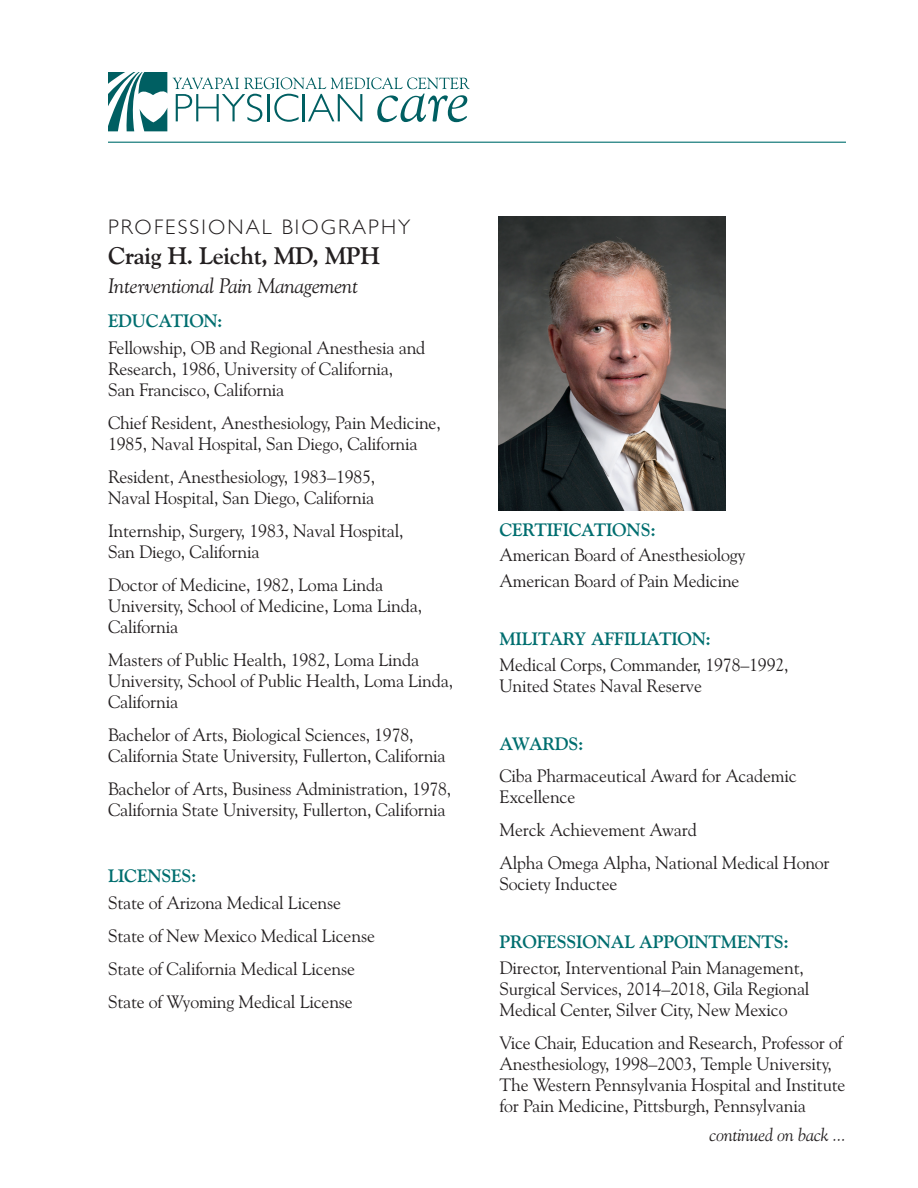
<style>
.page{position:relative;width:918px;height:1188px;background:#fff}
.page>*{position:absolute;margin:0;border:0;box-sizing:border-box;transform-origin:0 0}
.t1{font:700 24px "Goudy Old Style BT";letter-spacing:-.01em;color:#231f20}
.t2{font:italic 21px "Goudy Old Style BT";letter-spacing:-.01em;color:#231f20}
.t3{font:300 21px "Gill Sans";letter-spacing:.1em;color:#231f20}
.t4{font:18px/21px "Goudy Old Style BT";letter-spacing:-.01em;color:#231f20}
.t5{font:700 18px "Goudy Old Style BT";letter-spacing:-.01em;color:#006e6f}
.t6{font:italic 18px "Goudy Old Style BT";letter-spacing:-.01em;color:#231f20}
</style>
<div class="page">
<svg style="left:173px;top:77px;width:297px;height:45px"></svg>
<svg style="left:108px;top:72px;width:59px;height:59px"></svg>
<hr style="left:108px;top:142px;width:738px;height:1px;background:#006e6f">
<img style="left:498px;top:216px;width:227px;height:294px">
<p class="t3" style="left:108px;top:211px;width:304px">PROFESSIONAL BIOGRAPHY</p>
<h1 class="t1" style="left:108px;top:241px;width:273px">Craig H. Leicht, MD, MPH</h1>
<p class="t2" style="left:108px;top:273px;width:252px">Interventional Pain Management</p>
<p class="t5" style="left:108px;top:310px;width:116px">EDUCATION:</p>
<p class="t4" style="left:108px;top:337px;width:319px">Fellowship, OB and Regional Anesthesia and<br>Research, 1986, University of California,<br>San Francisco, California</p>
<p class="t4" style="left:108px;top:412px;width:334px">Chief Resident, Anesthesiology, Pain Medicine,<br>1985, Naval Hospital, San Diego, California</p>
<p class="t4" style="left:108px;top:466px;width:269px">Resident, Anesthesiology, 1983–1985,<br>Naval Hospital, San Diego, California</p>
<p class="t4" style="left:108px;top:520px;width:297px">Internship, Surgery, 1983, Naval Hospital,<br>San Diego, California</p>
<p class="t4" style="left:108px;top:574px;width:316px">Doctor of Medicine, 1982, Loma Linda<br>University, School of Medicine, Loma Linda,<br>California</p>
<p class="t4" style="left:108px;top:649px;width:347px">Masters of Public Health, 1982, Loma Linda<br>University, School of Public Health, Loma Linda,<br>California</p>
<p class="t4" style="left:108px;top:724px;width:339px">Bachelor of Arts, Biological Sciences, 1978,<br>California State University, Fullerton, California</p>
<p class="t4" style="left:108px;top:778px;width:345px">Bachelor of Arts, Business Administration, 1978,<br>California State University, Fullerton, California</p>
<p class="t5" style="left:108px;top:865px;width:90px">LICENSES:</p>
<p class="t4" style="left:108px;top:886px;width:269px;line-height:33px">State of Arizona Medical License State of New Mexico Medical License State of California Medical License State of Wyoming Medical License</p>
<p class="t5" style="left:500px;top:518px;width:158px">CERTIFICATIONS:</p>
<p class="t4" style="left:500px;top:542px;width:247px;line-height:25.5px">American Board of Anesthesiology<br>American Board of Pain Medicine</p>
<p class="t5" style="left:500px;top:628px;width:213px">MILITARY AFFILIATION:</p>
<p class="t4" style="left:500px;top:654px;width:291px">Medical Corps, Commander, 1978–1992,<br>United States Naval Reserve</p>
<p class="t5" style="left:500px;top:733px;width:86px">AWARDS:</p>
<p class="t4" style="left:500px;top:765px;width:299px">Ciba Pharmaceutical Award for Academic<br>Excellence</p>
<p class="t4" style="left:500px;top:813px;width:332px;line-height:33px">Merck Achievement Award<br>Alpha Omega Alpha, National Medical Honor</p>
<p class="t4" style="left:500px;top:873px;width:120px">Society Inductee</p>
<p class="t5" style="left:500px;top:931px;width:291px">PROFESSIONAL APPOINTMENTS:</p>
<p class="t4" style="left:500px;top:957px;width:312px">Director, Interventional Pain Management,<br>Surgical Services, 2014–2018, Gila Regional<br>Medical Center, Silver City, New Mexico</p>
<p class="t4" style="left:500px;top:1032px;width:348px">Vice Chair, Education and Research, Professor of Anesthesiology, 1998–2003, Temple University, The Western Pennsylvania Hospital and Institute for Pain Medicine, Pittsburgh, Pennsylvania</p>
<p class="t6" style="left:710px;top:1123px;width:138px">continued on back ...</p>
</div>
